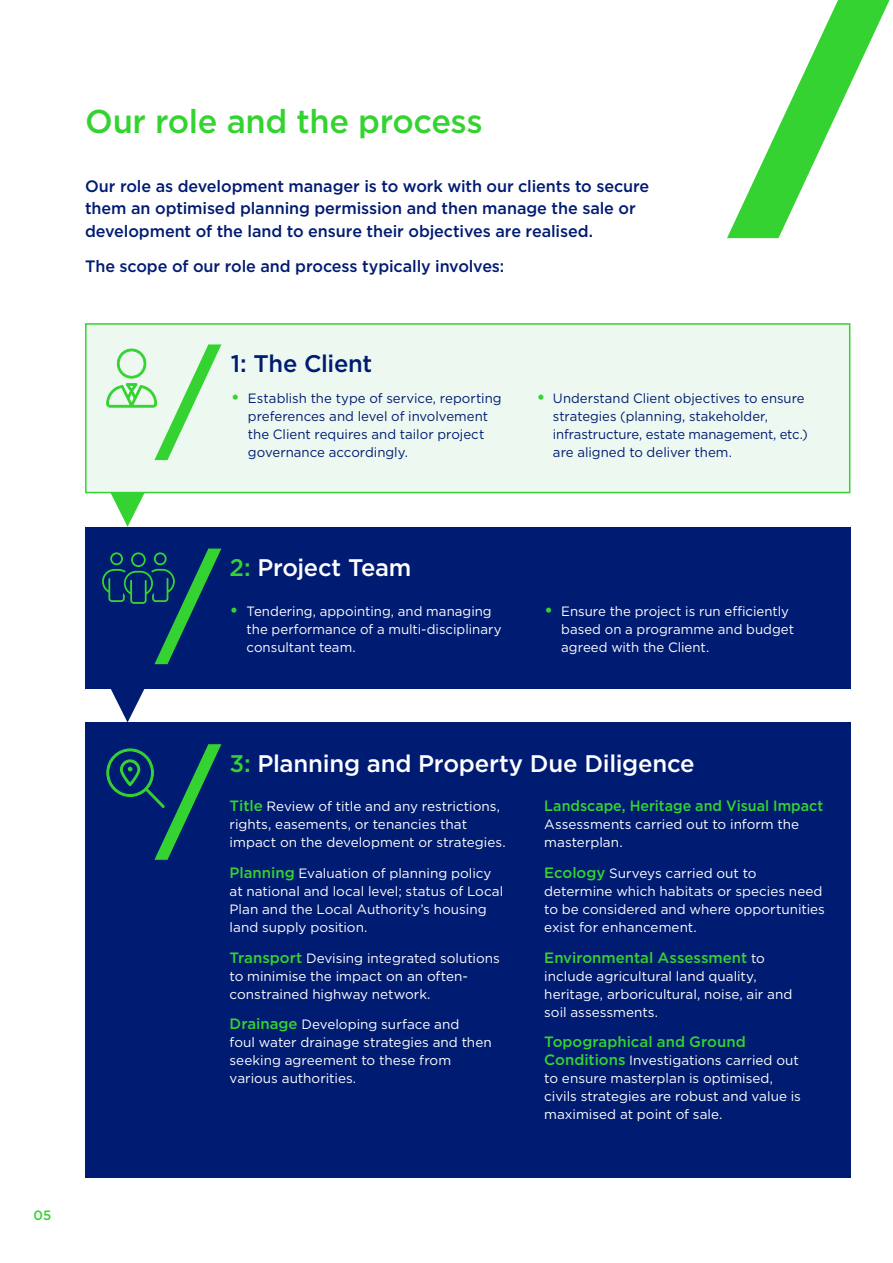
<style>
.page{position:relative;width:893px;height:1263px;background:#fff}
.page>*{position:absolute;margin:0;border:0;box-sizing:border-box;transform-origin:0 0}
.t1{font:500 33px "Gotham";letter-spacing:-.015em;color:#35d331}
.t2{font:500 24px "Gotham";letter-spacing:-.01em;color:#fff}
.t3{font:500 24px "Gotham";letter-spacing:-.015em;color:#001b72}
.t4{font:500 16.5px/22.5px "Gotham";letter-spacing:-.005em;color:#001b72}
.t5{font:500 15px "Gotham";color:#35d331}
.t6{font:500 15px "Gotham";color:#35d331;scale:.95 1}
.t7{font:13.5px/18px "Gotham";color:#fff}
.t8{font:13.5px/18px "Gotham";color:#001b72}
.t9{font:500 13.5px "Gotham";color:#35d331}
.s1{font-size:19.5px;color:#35d331}
.s2{color:#35d331}
.s3{font-weight:500;font-size:15px;color:#35d331}
.s4{font-weight:400;font-size:13.5px;color:#fff}
</style>
<div class="page">
<div style="left:85px;top:527px;width:765px;height:162px;background:#001b72"></div>
<div style="left:85px;top:723px;width:765px;height:455px;background:#001b72"></div>
<svg style="left:106px;top:744px;width:115px;height:116px"></svg>
<svg style="left:727px;top:0;width:162px;height:238px"></svg>
<svg style="left:111px;top:493px;width:34px;height:34px"></svg>
<svg style="left:111px;top:689px;width:34px;height:33px"></svg>
<svg style="left:102px;top:549px;width:119px;height:115px"></svg>
<div style="left:85px;top:323px;width:765px;height:170px;background:#edf9f0;border:2px solid #35d331"></div>
<svg style="left:106px;top:344px;width:115px;height:116px"></svg>
<h1 class="t1" style="left:85px;top:99px;width:399px">Our role and the process</h1>
<p class="t4" style="left:85px;top:174px;width:566px">Our role as development manager is to work with our clients to secure them an optimised planning permission and then manage the sale or development of the land to ensure their objectives are realised.</p>
<p class="t4" style="left:85px;top:255px;width:421px">The scope of our role and process typically involves:</p>
<h2 class="t3" style="left:231px;top:348px;width:143px">1: The Client</h2>
<p class="t8" style="left:248px;top:389px;width:255px;text-indent:-17px"><span class="s1">•</span> Establish the type of service, reporting preferences and level of involvement the Client requires and tailor project governance accordingly.</p>
<p class="t8" style="left:553px;top:389px;width:256px;text-indent:-16px"><span class="s1">•</span> Understand Client objectives to ensure strategies (planning, stakeholder, infrastructure, estate management, etc.) are aligned to deliver them.</p>
<h2 class="t2" style="left:230px;top:552px;width:183px"><span class="s2">2:</span> Project Team</h2>
<p class="t7" style="left:247px;top:601px;width:256px;text-indent:-17px"><span class="s1">•</span> Tendering, appointing, and managing the performance of a multi-disciplinary consultant team.</p>
<p class="t7" style="left:561px;top:601px;width:234px;text-indent:-17px"><span class="s1">•</span> Ensure the project is run efficiently based on a programme and budget agreed with the Client.</p>
<p class="t9" style="left:34px;top:1206px;width:19px">05</p>
<h2 class="t2" style="left:230px;top:748px;width:467px"><span class="s2">3:</span> Planning and Property Due Diligence</h2>
<p class="t7" style="left:230px;top:797px;width:278px"><span class="s3">Title</span> Review of title and any restrictions, rights, easements, or tenancies that impact on the development or strategies.</p>
<p class="t7" style="left:230px;top:864px;width:275px"><span class="s3">Planning</span> Evaluation of planning policy at national and local level; status of Local Plan and the Local Authority’s housing land supply position.</p>
<p class="t7" style="left:230px;top:949px;width:272px"><span class="s3">Transport</span> Devising integrated solutions to minimise the impact on an often&shy;constrained highway network.</p>
<p class="t7" style="left:230px;top:1015px;width:264px"><span class="s3">Drainage</span> Developing surface and<br>foul water drainage strategies and then seeking agreement to these from various authorities.</p>
<p class="t6" style="left:544px;top:796px;width:295px">Landscape, Heritage and Visual Impact</p>
<p class="t7" style="left:544px;top:815px;width:256px">Assessments carried out to inform the masterplan.</p>
<p class="t7" style="left:544px;top:864px;width:282px"><span class="s3">Ecology</span> Surveys carried out to determine which habitats or species need to be considered and where opportunities exist for enhancement.</p>
<p class="t5" style="left:544px;top:947px;width:222px">Environmental Assessment <span class="s4">to</span></p>
<p class="t7" style="left:544px;top:967px;width:250px">include agricultural land quality, heritage, arboricultural, noise, air and soil assessments.</p>
<p class="t5" style="left:544px;top:1032px;width:203px">Topographical and Ground</p>
<p class="t7" style="left:544px;top:1051px;width:258px"><span class="s3">Conditions</span> Investigations carried out to ensure masterplan is optimised, civils strategies are robust and value is maximised at point of sale.</p>
</div>
